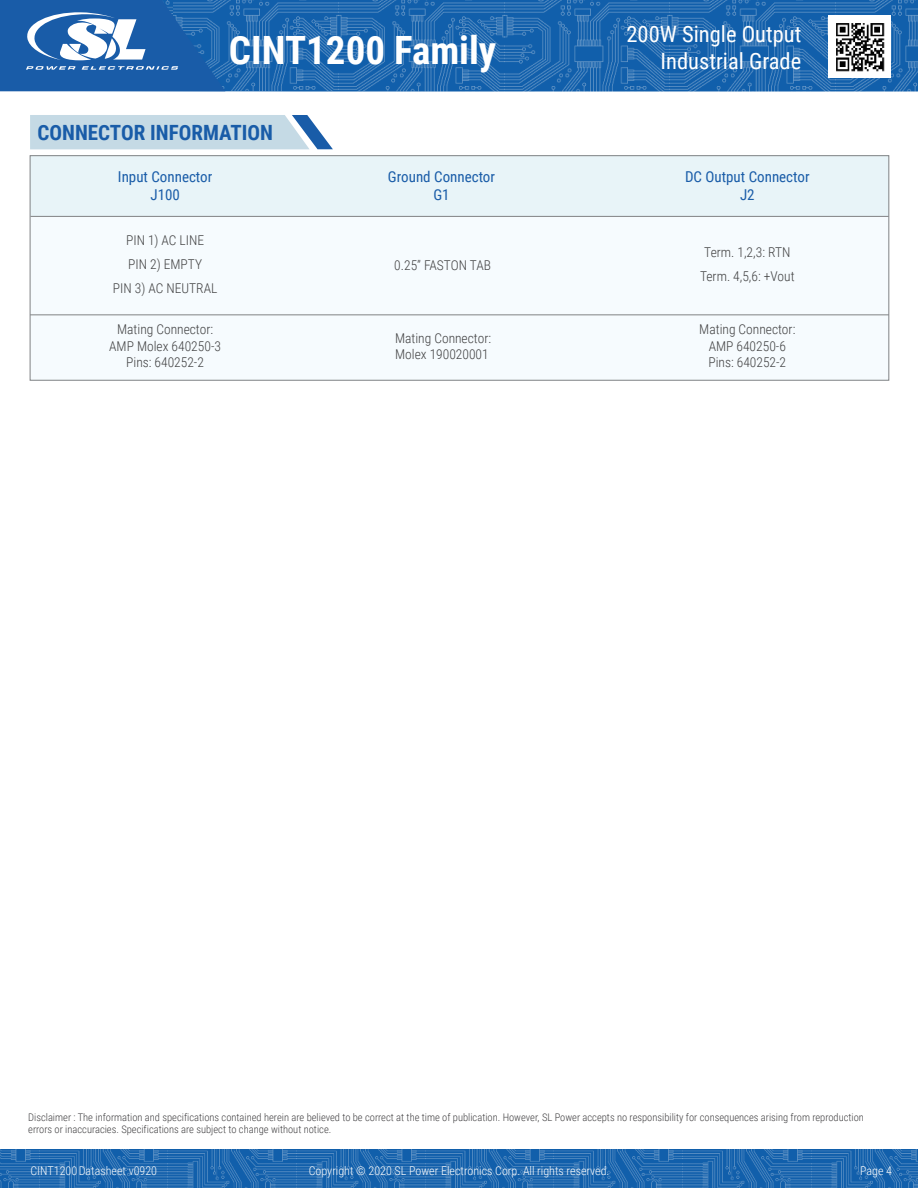
<style>
.page{position:relative;width:918px;height:1188px;background:#fff}
.page>*{position:absolute;margin:0;border:0;box-sizing:border-box;transform-origin:0 0}
.t1{font:700 39px "Roboto Condensed";color:#fff}
.t2{font:22.5px "Roboto Condensed";color:#fff}
.t3{font:700 21px "Roboto Condensed";color:#195ca8}
.t4{font:15px/18px "Roboto Condensed";color:#195ca8;text-align:center}
.t5{font:300 13.5px/16.5px "Roboto Condensed";color:#404041;text-align:center}
.t6{font:300 12px "Roboto Condensed";color:#fff}
.t7{font:300 10.5px/12.6px "Roboto Condensed";color:#414042}
</style>
<div class="page">
<div style="left:30px;top:156px;width:858px;height:60px;background:#e8f4f8"></div>
<div style="left:30px;top:216px;width:859px;height:164px;background:#f6fbfe"></div>
<svg style="left:30px;top:115px;width:303px;height:34px;background:#c0d6e3"></svg>
<div style="left:30px;top:155px;width:859px;height:226px;border:1px solid #808284"></div>
<hr style="left:30px;top:314px;width:859px;height:1px;background:#808284">
<hr style="left:30px;top:216px;width:859px;height:1px;background:#808284">
<img style="left:7px;top:0;width:911px;height:92px">
<img style="left:828px;top:15px;width:63px;height:63px">
<svg style="left:0;top:0;width:225px;height:91px;background:#3873b4"></svg>
<img style="left:0;top:1150px;width:918px;height:38px">
<h1 class="t1" style="left:196px;top:34px;width:269px">CINT1200 Family</h1>
<h2 class="t2" style="left:626px;top:24px;width:176px">200W Single Output</h2>
<h1 class="t1" style="left:229px;top:35px;width:269px">CINT1200 Family</h1>
<h2 class="t2" style="left:661px;top:51px;width:142px">Industrial Grade</h2>
<h3 class="t3" style="left:38px;top:125px;width:237px">CONNECTOR INFORMATION</h3>
<h3 class="t4" style="left:388px;top:168px;width:109px">Ground Connector<br>G1</h3>
<h3 class="t4" style="left:118px;top:168px;width:96px">Input Connector<br>J100</h3>
<h3 class="t4" style="left:685px;top:169px;width:126px">DC Output Connector<br>J2</h3>
<p class="t5" style="left:113px;top:228px;width:106px;line-height:24px">PIN 1) AC LINE<br>PIN 2) EMPTY<br>PIN 3) AC NEUTRAL</p>
<p class="t5" style="left:394px;top:256px;width:98px">0.25” FASTON TAB</p>
<p class="t5" style="left:700px;top:240px;width:96px;line-height:24px">Term. 1,2,3: RTN<br>Term. 4,5,6: +Vout</p>
<p class="t5" style="left:109px;top:321px;width:113px">Mating Connector:<br>AMP Molex 640250-3<br>Pins: 640252-2</p>
<p class="t5" style="left:395px;top:329px;width:98px;text-align:left">Mating Connector:<br>Molex 190020001</p>
<p class="t5" style="left:699px;top:321px;width:98px">Mating Connector:<br>AMP 640250-6<br>Pins: 640252-2</p>
<p class="t7" style="left:28px;top:1110px;width:837px">Disclaimer : The information and specifications contained herein are believed to be correct at the time of publication. However, SL Power accepts no responsibility for consequences arising from reproduction errors or inaccuracies. Specifications are subject to change without notice.</p>
<p class="t6" style="left:30px;top:1163px;width:128px">CINT1200Datasheet v0920</p>
<p class="t6" style="left:309px;top:1163px;width:302px">Copyright © 2020 SL Power Electronics Corp. All rights reserved.</p>
<p class="t6" style="left:860px;top:1163px;width:33px">Page 4</p>
</div>
